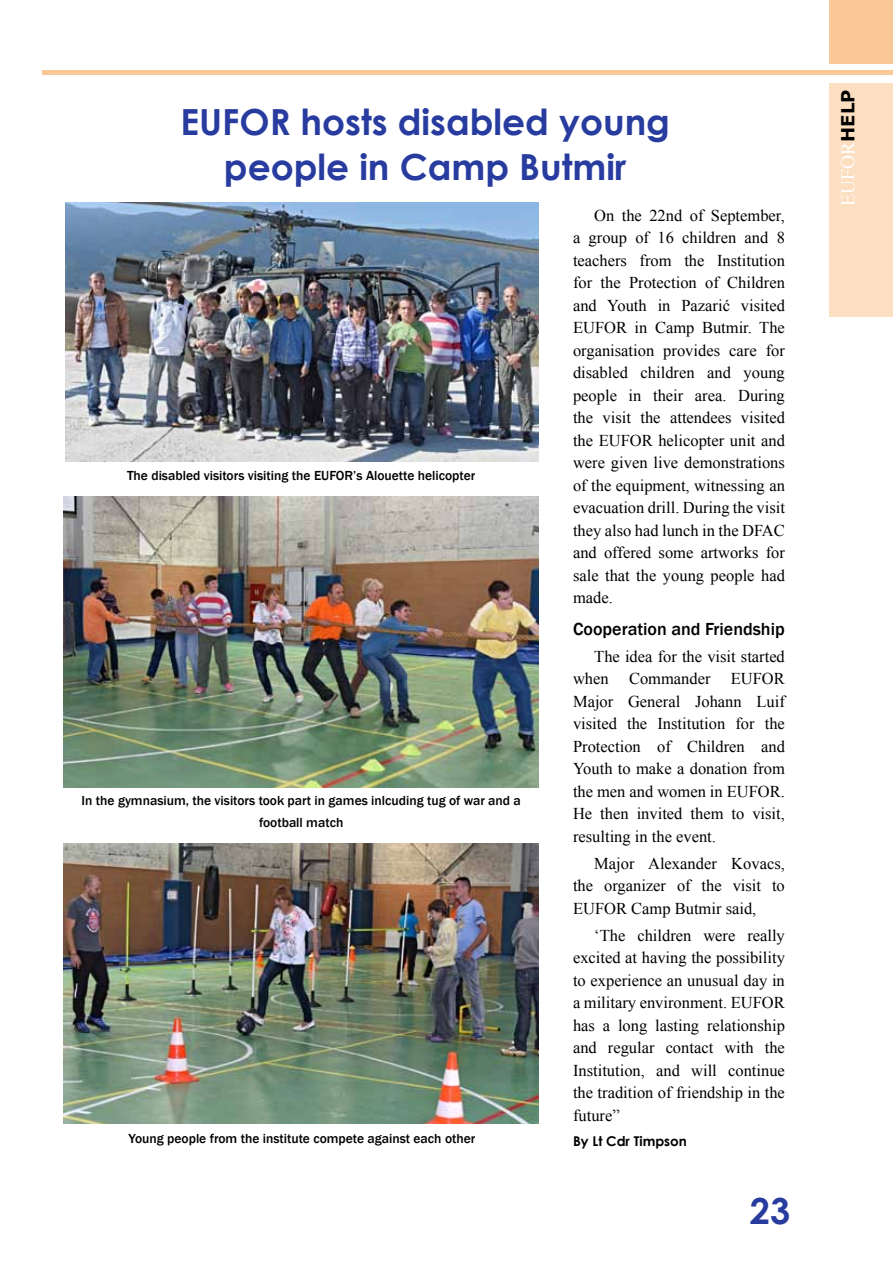
<style>
.page{position:relative;width:893px;height:1263px;background:#fff}
.page>*{position:absolute;margin:0;border:0;box-sizing:border-box;transform-origin:0 0}
.t1{font:700 36px/45px "Century Gothic";color:#283ca0;text-align:center}
.t2{font:19.5px "Times New Roman";color:#fff}
.t3{font:500 18px "Franklin Gothic";color:#000}
.t4{font:16.5px/22.5px "Times New Roman";color:#000;text-align:justify}
.t5{font:500 13.5px/21px "Franklin Gothic";color:#000;text-align:center}
.t6{font:700 13.5px "Century Gothic";color:#000}
.s1{font-family:"Verdana";font-weight:700;font-size:18px;color:#000}
</style>
<div class="page">
<div style="left:829px;top:0;width:64px;height:64px;background:#fac896"></div>
<div style="left:43px;top:70px;width:850px;height:5px;background:#fac896"></div>
<div style="left:829px;top:83px;width:64px;height:234px;background:#fcdec0"></div>
<img style="left:65px;top:203px;width:474px;height:259px">
<img style="left:64px;top:496px;width:475px;height:291px">
<img style="left:64px;top:843px;width:475px;height:280px">
<h1 class="t1" style="left:180px;top:98px;width:491px">EUFOR hosts disabled young people in Camp Butmir</h1>
<p class="t4" style="left:573px;top:203px;width:213px;text-indent:21px">On the 22nd of September, a group of 16 children and 8 teachers from the Institution for the Protection of Children and Youth in Pazarić visited EUFOR in Camp Butmir. The organisation provides care for disabled children and young people in their area. During the visit the attendees visited the EUFOR helicopter unit and were given live demonstrations of the equipment, witnessing an evacuation drill. During the visit they also had lunch in the DFAC and offered some artworks for sale that the young people had made.</p>
<p class="t3" style="left:573px;top:617px;width:213px">Cooperation and Friendship</p>
<p class="t4" style="left:573px;top:644px;width:213px;text-indent:21px">The idea for the visit started when Commander EUFOR Major General Johann Luif visited the Institution for the Protection of Children and Youth to make a donation from the men and women in EUFOR.<br>He then invited them to visit, resulting in the event.</p>
<p class="t4" style="left:573px;top:852px;width:213px;text-indent:21px">Major Alexander Kovacs, the organizer of the visit to EUFOR Camp Butmir said,</p>
<p class="t4" style="left:573px;top:924px;width:213px;text-indent:21px">‘The children were really excited at having the possibility to experience an unusual day in a military environment. EUFOR has a long lasting relationship and regular contact with the Institution, and will continue the tradition of friendship in the future”</p>
<p class="t6" style="left:573px;top:1131px;width:115px">By Lt Cdr Timpson</p>
<p class="t5" style="left:127px;top:465px;width:350px">The disabled visitors visiting the EUFOR’s Alouette helicopter</p>
<p class="t5" style="left:82px;top:791px;width:441px">In the gymnasium, the visitors took part in games inlcuding tug of war and a football match</p>
<p class="t5" style="left:129px;top:1128px;width:348px">Young people from the institute compete against each other</p>
<h1 class="t1" style="left:750px;top:1187px;width:42px">23</h1>
<p class="t2" style="left:835px;top:206px;width:117px;rotate:-90deg">EUFOR<span class="s1">HELP</span></p>
</div>
